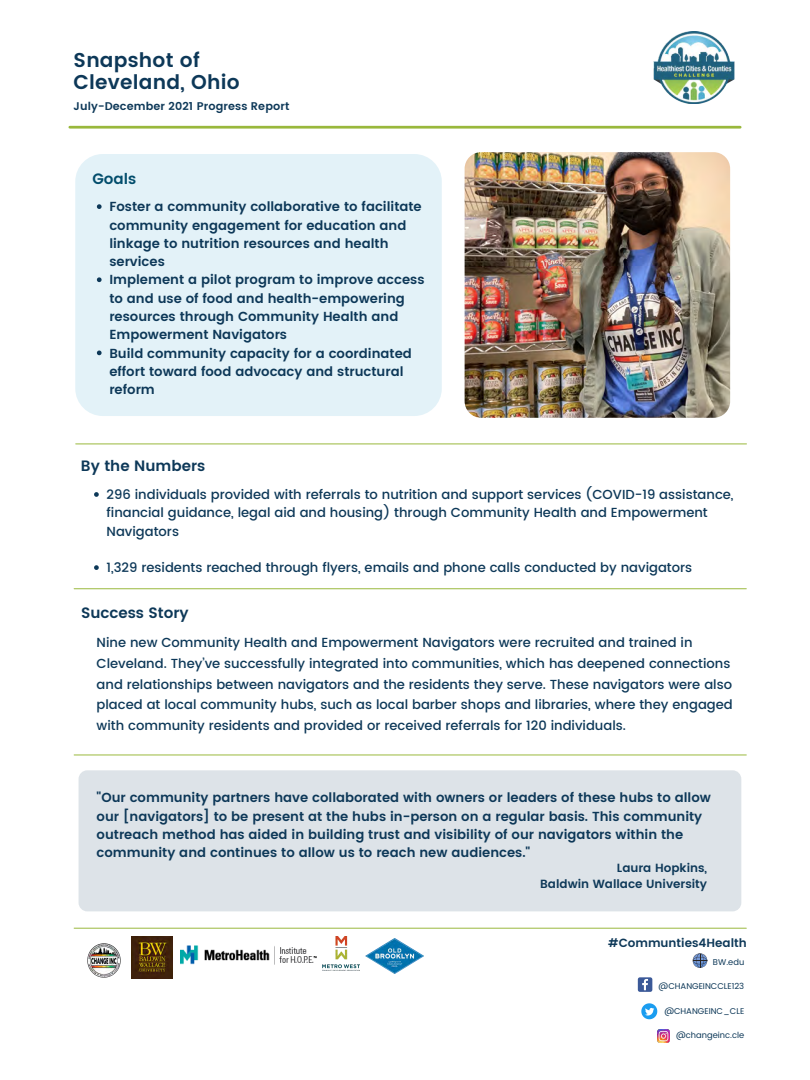
<style>
.page{position:relative;width:810px;height:1080px;background:#fff}
.page>*{position:absolute;margin:0;border:0;box-sizing:border-box;transform-origin:0 0}
.t1{font:600 20px "Poppins";letter-spacing:.01em;color:#0d3858}
.t2{font:600 15px "Poppins";color:#0d3858}
.t3{font:600 15px "Poppins";color:#024d6c}
.t4{font:500 13.12px/20.6px "Poppins";color:#0d3858}
.t5{font:600 13.12px/18.2px "Poppins";color:#0d3858}
.t6{font:600 11.88px "Poppins";color:#0d3858}
.t7{font:600 11.12px "Poppins";letter-spacing:.01em;color:#0d3858}
.t8{font:8.38px "Poppins";color:#0d3858}
</style>
<div class="page">
<hr style="left:70px;top:126px;width:670px;height:3px;background:#99b83c">
<svg style="left:94px;top:492px;width:5px;height:5px"></svg>
<svg style="left:94px;top:565px;width:5px;height:5px"></svg>
<hr style="left:74px;top:588px;width:672px;height:1px;background:#99b83c">
<hr style="left:74px;top:755px;width:672px;height:1px;background:#99b83c">
<img style="left:653px;top:31px;width:82px;height:73px">
<div style="left:79px;top:770px;width:662px;height:141px;background:#dde3e8;border-radius:9px"></div>
<div style="left:75px;top:154px;width:367px;height:262px;background:#e3f2f8;border-radius:27px"></div>
<svg style="left:97px;top:204px;width:5px;height:5px"></svg>
<svg style="left:97px;top:277px;width:5px;height:5px"></svg>
<svg style="left:97px;top:351px;width:5px;height:4px"></svg>
<hr style="left:74px;top:928px;width:672px;height:1px;background:#99b83c">
<hr style="left:76px;top:443px;width:671px;height:1px;background:#99b83c">
<img style="left:131px;top:936px;width:42px;height:42px">
<img style="left:366px;top:939px;width:58px;height:34px">
<img style="left:322px;top:937px;width:37px;height:34px">
<img style="left:181px;top:945px;width:135px;height:20px">
<img style="left:87px;top:944px;width:34px;height:34px">
<svg style="left:638px;top:977px;width:14px;height:15px"></svg>
<svg style="left:693px;top:953px;width:14px;height:15px"></svg>
<svg style="left:641px;top:1003px;width:16px;height:16px"></svg>
<svg style="left:657px;top:1030px;width:13px;height:12px"></svg>
<img style="left:465px;top:152px;width:265px;height:266px;border-radius:17px">
<p class="t1" style="left:74px;top:48px;width:128px">Snapshot of</p>
<p class="t1" style="left:74px;top:70px;width:167px">Cleveland, Ohio</p>
<p class="t7" style="left:74px;top:100px;width:217px">July-December 2021 Progress Report</p>
<p class="t3" style="left:92px;top:170px;width:46px">Goals</p>
<p class="t5" style="left:109px;top:198px;width:314px">Foster a community collaborative to facilitate community engagement for education and linkage to nutrition resources and health services</p>
<p class="t5" style="left:109px;top:271px;width:317px">Implement a pilot program to improve access to and use of food and health-empowering resources through Community Health and Empowerment Navigators</p>
<p class="t5" style="left:109px;top:344px;width:304px">Build community capacity for a coordinated effort toward food advocacy and structural reform</p>
<p class="t2" style="left:81px;top:457px;width:126px">By the Numbers</p>
<p class="t4" style="left:107px;top:486px;width:629px;line-height:18.2px">296 individuals provided with referrals to nutrition and support services (COVID-19 assistance, financial guidance, legal aid and housing) through Community Health and Empowerment<br>Navigators</p>
<p class="t4" style="left:107px;top:557px;width:587px">1,329 residents reached through flyers, emails and phone calls conducted by navigators</p>
<p class="t2" style="left:81px;top:604px;width:109px">Success Story</p>
<p class="t4" style="left:97px;top:633px;width:638px">Nine new Community Health and Empowerment Navigators were recruited and trained in Cleveland. They’ve successfully integrated into communities, which has deepened connections and relationships between navigators and the residents they serve. These navigators were also placed at local community hubs, such as local barber shops and libraries, where they engaged with community residents and provided or received referrals for 120 individuals.</p>
<p class="t5" style="left:97px;top:789px;width:616px">"Our community partners have collaborated with owners or leaders of these hubs to allow our [navigators] to be present at the hubs in-person on a regular basis. This community outreach method has aided in building trust and visibility of our navigators within the community and continues to allow us to reach new audiences."</p>
<p class="t6" style="left:617px;top:861px;width:92px">Laura Hopkins,</p>
<p class="t6" style="left:540px;top:877px;width:168px">Baldwin Wallace University</p>
<p class="t6" style="left:608px;top:936px;width:140px">#Communties4Health</p>
<p class="t8" style="left:713px;top:957px;width:33px">BW.edu</p>
<p class="t8" style="left:659px;top:982px;width:87px">@CHANGEINCCLE123</p>
<p class="t8" style="left:664px;top:1006px;width:81px">@CHANGEINC_CLE</p>
<p class="t8" style="left:676px;top:1030px;width:70px">@changeinc.cle</p>
</div>
